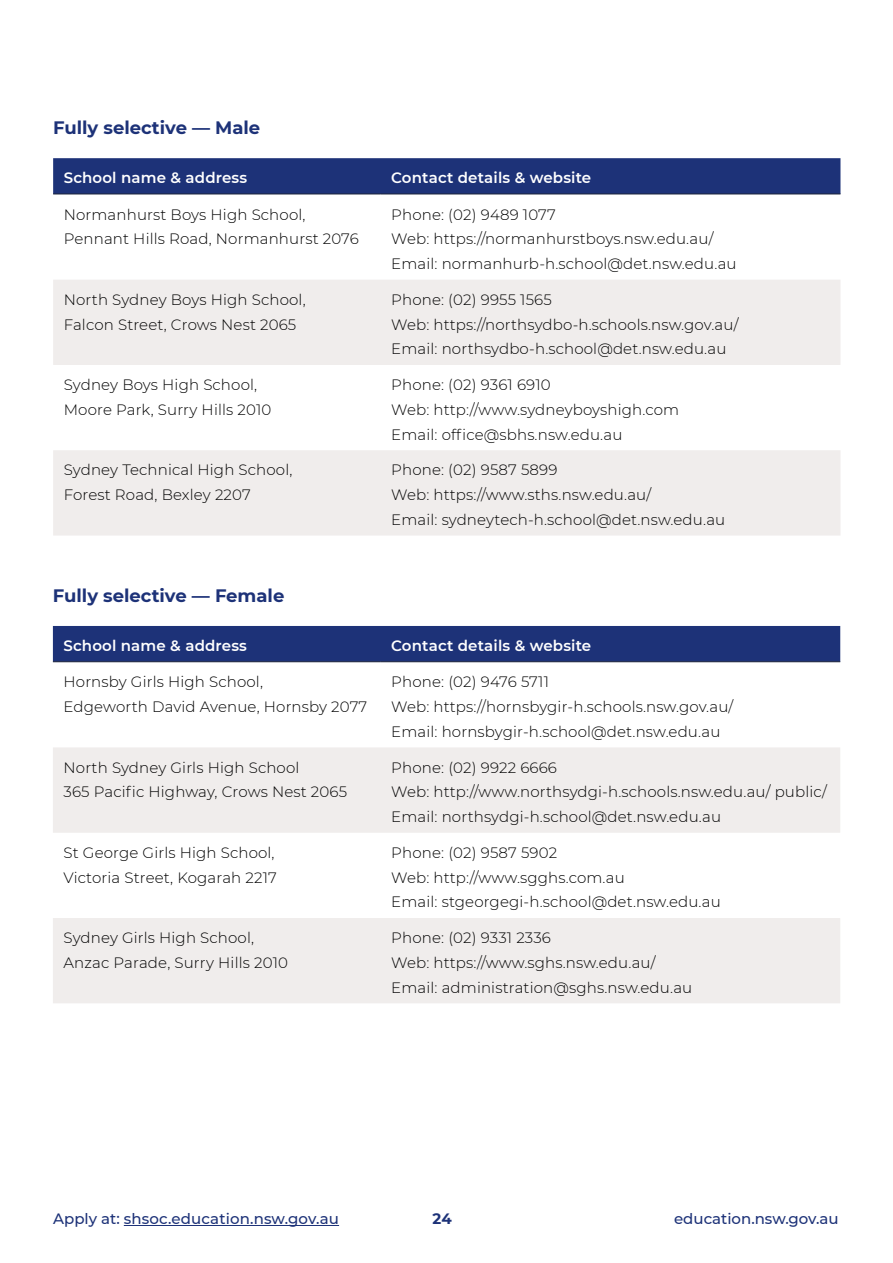
<style>
.page{position:relative;width:893px;height:1263px;background:#fff}
.page>*{position:absolute;margin:0;border:0;box-sizing:border-box;transform-origin:0 0}
.Body_Heading_2{font:700 18px "Montserrat";color:#1d3278}
.Table_Row{font:300 15px "Montserrat";letter-spacing:.01em;color:#000}
.Header_Row{font:600 15px "Montserrat";letter-spacing:.01em;color:#fff}
.t1{font:500 15px "Montserrat";color:#1d3278}
.t2{font:700 15px "Montserrat";color:#1d3278}
</style>
<div class="page">
<hr style="left:124px;top:1225px;width:215px;height:1px;background:#1d3278">
<div style="left:53px;top:158px;width:787px;height:36px;background:#1d3278"></div>
<svg style="left:53px;top:280px;width:787px;height:255px;fill:#f0edec"></svg>
<hr style="left:53px;top:194px;width:328px;height:1px;background:#1b223a">
<hr style="left:381px;top:194px;width:459px;height:1px;background:#1b223a">
<div style="left:53px;top:626px;width:787px;height:35px;background:#1d3278"></div>
<svg style="left:53px;top:747px;width:787px;height:256px;fill:#f0edec"></svg>
<hr style="left:53px;top:661px;width:328px;height:1px;background:#1b223a">
<hr style="left:381px;top:661px;width:459px;height:1px;background:#1b223a">
<h4 class="Body_Heading_2" style="left:53px;top:115px;width:209px">Fully selective — Male</h4>
<p class="Header_Row" style="left:64px;top:167px;width:185px">School name &amp; address</p>
<p class="Header_Row" style="left:391px;top:167px;width:202px">Contact details &amp; website</p>
<p class="Table_Row" style="left:64px;top:204px;width:243px">Normanhurst Boys High School,</p>
<p class="Table_Row" style="left:64px;top:229px;width:297px">Pennant Hills Road, Normanhurst 2076</p>
<p class="Table_Row" style="left:391px;top:204px;width:166px">Phone: (02) 9489 1077</p>
<p class="Table_Row" style="left:391px;top:229px;width:324px">Web: https://normanhurstboys.nsw.edu.au/</p>
<p class="Table_Row" style="left:391px;top:253px;width:347px">Email: normanhurb-h.school@det.nsw.edu.au</p>
<p class="Table_Row" style="left:64px;top:289px;width:243px">North Sydney Boys High School,</p>
<p class="Table_Row" style="left:64px;top:314px;width:234px">Falcon Street, Crows Nest 2065</p>
<p class="Table_Row" style="left:64px;top:375px;width:195px">Sydney Boys High School,</p>
<p class="Table_Row" style="left:64px;top:399px;width:209px">Moore Park, Surry Hills 2010</p>
<p class="Table_Row" style="left:64px;top:460px;width:230px">Sydney Technical High School,</p>
<p class="Table_Row" style="left:64px;top:485px;width:188px">Forest Road, Bexley 2207</p>
<h4 class="Body_Heading_2" style="left:53px;top:582px;width:233px">Fully selective — Female</h4>
<p class="Table_Row" style="left:391px;top:289px;width:162px">Phone: (02) 9955 1565</p>
<p class="Table_Row" style="left:391px;top:314px;width:349px">Web: https://northsydbo-h.schools.nsw.gov.au/</p>
<p class="Table_Row" style="left:391px;top:339px;width:337px">Email: northsydbo-h.school@det.nsw.edu.au</p>
<p class="Table_Row" style="left:391px;top:375px;width:161px">Phone: (02) 9361 6910</p>
<p class="Table_Row" style="left:391px;top:399px;width:289px">Web: http://www.sydneyboyshigh.com</p>
<p class="Table_Row" style="left:391px;top:424px;width:233px">Email: office@sbhs.nsw.edu.au</p>
<p class="Table_Row" style="left:391px;top:460px;width:168px">Phone: (02) 9587 5899</p>
<p class="Table_Row" style="left:391px;top:485px;width:262px">Web: https://www.sths.nsw.edu.au/</p>
<p class="Table_Row" style="left:391px;top:509px;width:336px">Email: sydneytech-h.school@det.nsw.edu.au</p>
<p class="Header_Row" style="left:64px;top:635px;width:185px">School name &amp; address</p>
<p class="Header_Row" style="left:391px;top:635px;width:202px">Contact details &amp; website</p>
<p class="Table_Row" style="left:64px;top:672px;width:201px">Hornsby Girls High School,</p>
<p class="Table_Row" style="left:64px;top:696px;width:305px">Edgeworth David Avenue, Hornsby 2077</p>
<p class="Table_Row" style="left:391px;top:672px;width:159px">Phone: (02) 9476 5711</p>
<p class="Table_Row" style="left:391px;top:696px;width:344px">Web: https://hornsbygir-h.schools.nsw.gov.au/</p>
<p class="Table_Row" style="left:391px;top:721px;width:331px">Email: hornsbygir-h.school@det.nsw.edu.au</p>
<p class="Table_Row" style="left:64px;top:757px;width:237px">North Sydney Girls High School</p>
<p class="Table_Row" style="left:64px;top:782px;width:285px">365 Pacific Highway, Crows Nest 2065</p>
<p class="Table_Row" style="left:64px;top:842px;width:213px">St George Girls High School,</p>
<p class="Table_Row" style="left:64px;top:867px;width:215px">Victoria Street, Kogarah 2217</p>
<p class="Table_Row" style="left:64px;top:928px;width:192px">Sydney Girls High School,</p>
<p class="Table_Row" style="left:64px;top:952px;width:226px">Anzac Parade, Surry Hills 2010</p>
<p class="Table_Row" style="left:391px;top:757px;width:167px">Phone: (02) 9922 6666</p>
<p class="Table_Row" style="left:391px;top:782px;width:437px">Web: http://www.northsydgi-h.schools.nsw.edu.au/ public/</p>
<p class="Table_Row" style="left:391px;top:806px;width:331px">Email: northsydgi-h.school@det.nsw.edu.au</p>
<p class="Table_Row" style="left:391px;top:842px;width:168px">Phone: (02) 9587 5902</p>
<p class="Table_Row" style="left:391px;top:867px;width:235px">Web: http://www.sgghs.com.au</p>
<p class="Table_Row" style="left:391px;top:892px;width:331px">Email: stgeorgegi-h.school@det.nsw.edu.au</p>
<p class="Table_Row" style="left:391px;top:928px;width:161px">Phone: (02) 9331 2336</p>
<p class="Table_Row" style="left:391px;top:952px;width:266px">Web: https://www.sghs.nsw.edu.au/</p>
<p class="Table_Row" style="left:391px;top:977px;width:303px">Email: administration@sghs.nsw.edu.au</p>
<p class="t1" style="left:53px;top:1208px;width:287px">Apply at: shsoc.education.nsw.gov.au</p>
<p class="t2" style="left:433px;top:1208px;width:21px">24</p>
<p class="t1" style="left:674px;top:1208px;width:166px">education.nsw.gov.au</p>
</div>
